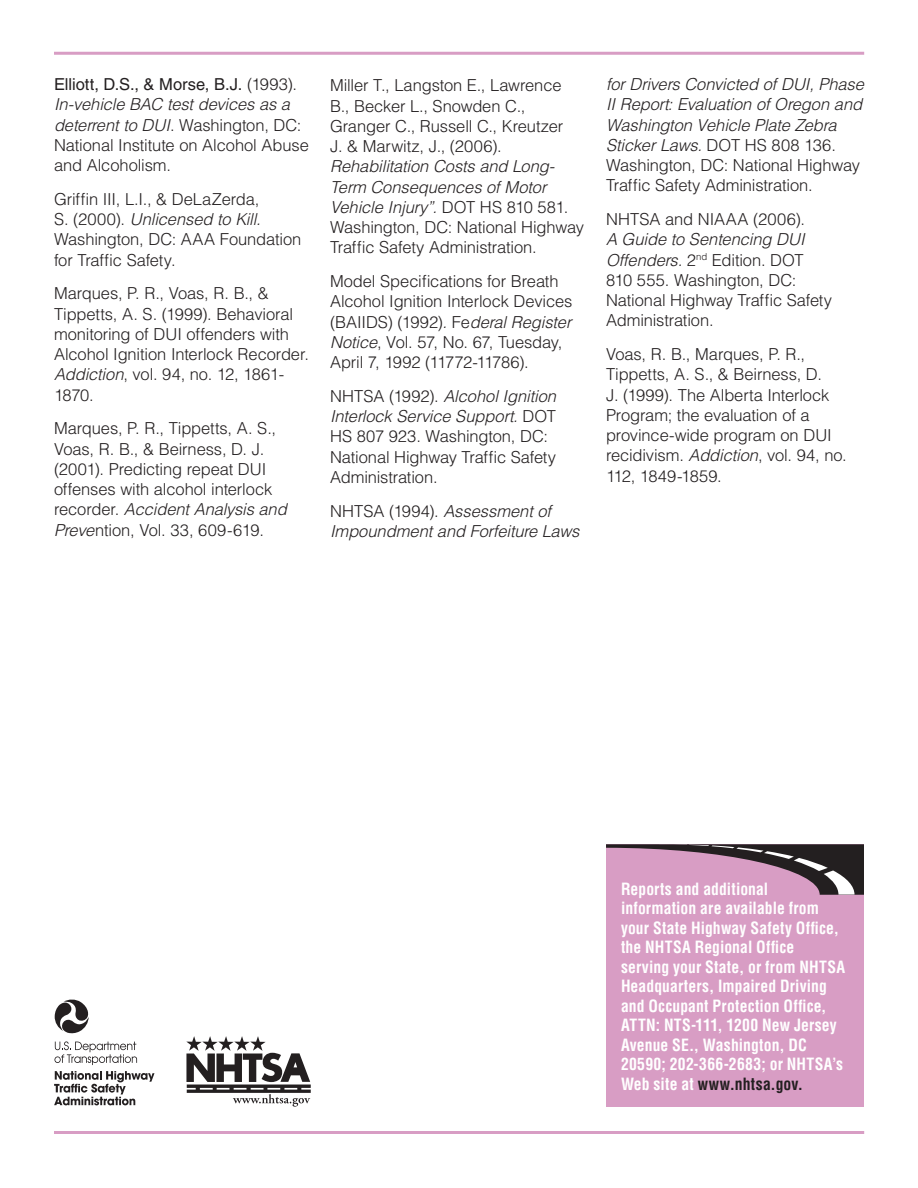
<style>
.page{position:relative;width:918px;height:1188px;background:#fff}
.page>*{position:absolute;margin:0;border:0;box-sizing:border-box;transform-origin:0 0}
.Body_Text{font:300 16.5px/20.2px "Helvetica LT Std";letter-spacing:-.01em;color:#231f20}
.Info_text{font:700 condensed 16.5px/19.5px "Helvetica LT Std";letter-spacing:.01em;color:#fff;scale:.95 1}
.Body_Text-2{font:italic 300 16.5px/20.2px "Helvetica LT Std";letter-spacing:-.005em;color:#231f20}
.s1{font-weight:400}
.s2{font-style:italic}
.s3{font-style:normal}
.s4{color:#231f20}
</style>
<div class="page">
<hr style="left:54px;top:52px;width:810px;height:3px;background:#d89dc4">
<hr style="left:54px;top:1131px;width:810px;height:3px;background:#d89dc4">
<div style="left:606px;top:844px;width:258px;height:263px;background:#d89dc4"></div>
<svg style="left:606px;top:844px;width:258px;height:51px"></svg>
<svg style="left:54px;top:1071px;width:100px;height:34px"></svg>
<svg style="left:54px;top:1041px;width:83px;height:24px"></svg>
<svg style="left:54px;top:999px;width:35px;height:35px"></svg>
<svg style="left:186px;top:1036px;width:125px;height:71px"></svg>
<p class="Body_Text" style="left:54px;top:74px;width:256px"><span class="s1">Elliott, D.S., &amp; Morse, B.J.</span> (1993).<br><span class="s2">In-vehicle BAC test devices as a deterrent to DUI</span>. Washington, DC:<br>National Institute on Alcohol Abuse and Alcoholism.</p>
<p class="Body_Text" style="left:54px;top:189px;width:249px">Griffin III, L.I., &amp; DeLaZerda,<br>S. (2000). <span class="s2">Unlicensed to Kill.<br></span>Washington, DC: AAA Foundation for Traffic Safety.</p>
<p class="Body_Text" style="left:54px;top:283px;width:256px">Marques, P. R., Voas, R. B., &amp;<br>Tippetts, A. S. (1999). Behavioral monitoring of DUI offenders with<br>Alcohol Ignition Interlock Recorder.<br><span class="s2">Addiction</span>, vol. 94, no. 12, 1861-<br>1870.</p>
<p class="Body_Text" style="left:54px;top:418px;width:234px">Marques, P. R., Tippetts, A. S.,<br>Voas, R. B., &amp; Beirness, D. J. (2001). Predicting repeat DUI offenses with alcohol interlock recorder. <span class="s2">Accident Analysis and<br>Preve</span>ntion, Vol. 33, 609-619.</p>
<p class="Body_Text" style="left:330px;top:75px;width:256px">Miller T., Langston E., Lawrence<br>B., Becker L., Snowden C.,<br>Granger C., Russell C., Kreutzer<br>J. &amp; Marwitz, J., (2006).<br><span class="s2">Rehabilitation Costs and Long-<br>Term Consequences of Motor<br>Vehicle Injury”.</span> DOT HS 810 581.<br>Washington, DC: National Highway<br>Traffic Safety Administration.</p>
<p class="Body_Text" style="left:330px;top:271px;width:244px">Model Specifications for Breath Alcohol Ignition Interlock Devices (BAIIDS) (1992)<span class="s2">.</span> Fe<span class="s2">deral Register Notice</span>, Vol. 57, No. 67, Tuesday, April 7, 1992 (11772‑11786).</p>
<p class="Body_Text" style="left:330px;top:386px;width:228px">NHTSA (1992). <span class="s2">Alcohol Ignition<br>Interlock Service Support.</span> DOT<br>HS 807 923. Washington, DC:<br>National Highway Traffic Safety<br>Administration.</p>
<p class="Body_Text-2" style="left:330px;top:501px;width:251px"><span class="s3">NHTSA (1994).</span> Assessment of<br>Impoundment and Forfeiture Laws</p>
<p class="Body_Text-2" style="left:606px;top:74px;width:259px">for Drivers Convicted of DUI, Phase II Report: Evaluation of Oregon and Washington Vehicle Plate Zebra Sticker Laws. <span class="s3">DOT HS 808 136.<br>Washington, DC: National Highway Traffic Safety Administration.</span></p>
<p class="Body_Text" style="left:606px;top:209px;width:228px">NHTSA and NIAAA (2006).<br><span class="s2">A Guide to Sentencing DUI<br>Offenders.</span> 2<sup>nd</sup> Edition. DOT<br>810 555. Washington, DC:<br>National Highway Traffic Safety<br>Administration.</p>
<p class="Body_Text" style="left:606px;top:344px;width:242px">Voas, R. B., Marques, P. R.,<br>Tippetts, A. S., &amp; Beirness, D.<br>J. (1999). The Alberta Interlock<br>Program; the evaluation of a province-wide program on DUI recidivism. <span class="s2">Addiction</span>, vol. 94, no.<br>112, 1849-1859.</p>
<p class="Info_text" style="left:621px;top:879px;width:237px">Reports and additional information are available from your State Highway Safety Office, the NHTSA Regional Office serving your State, or from NHTSA<br>Headquarters, Impaired Driving and Occupant Protection Office,<br>ATTN: NTS‑111, 1200 New Jersey<br>Avenue SE., Washington, DC<br>20590; 202‑366‑2683; or NHTSA’s<br>Web site at <span class="s4">www.nhtsa.gov.</span></p>
</div>
